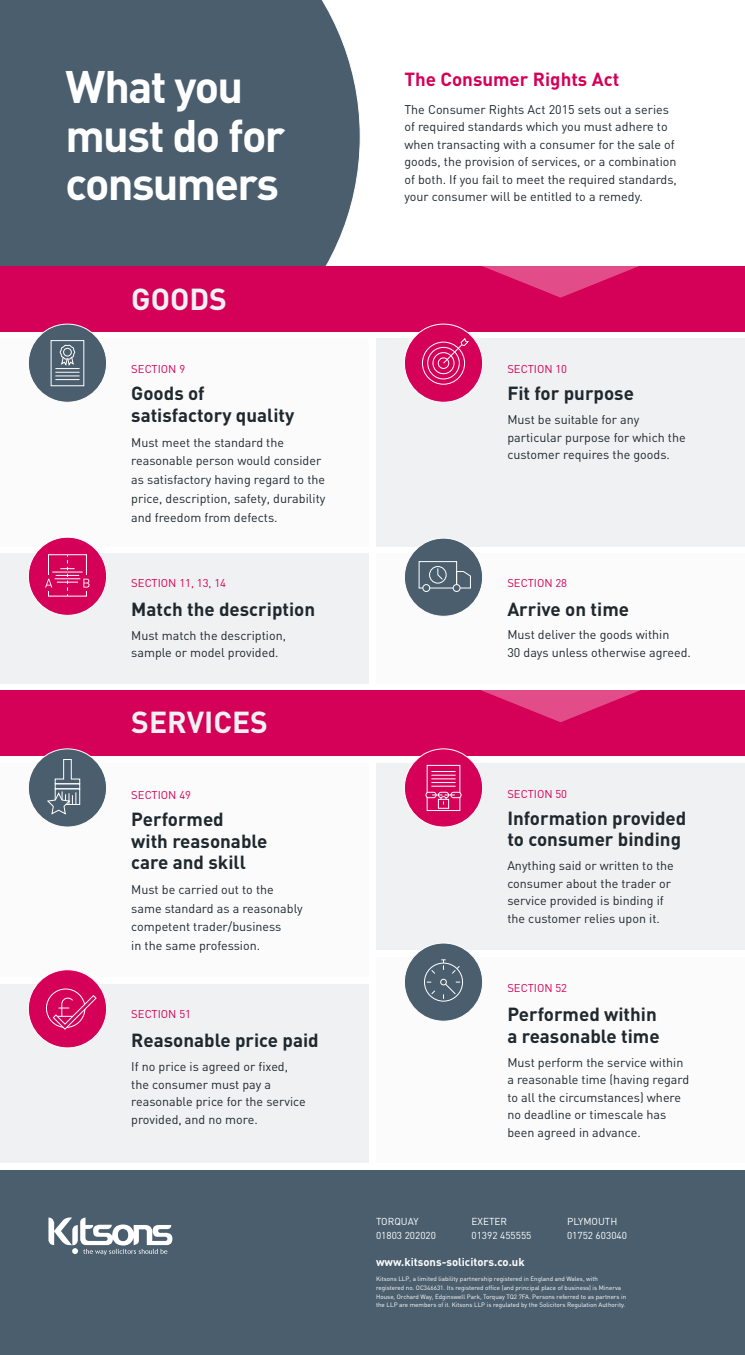
<style>
.page{position:relative;width:745px;height:1355px;background:#fff}
.page>*{position:absolute;margin:0;border:0;box-sizing:border-box;transform-origin:0 0}
.t1{font:700 45px/48.8px "DIN";letter-spacing:-.04em;color:#fff}
.t2{font:700 30px "DIN";color:#f0f1f2}
.t3{font:700 18.75px/21.2px "DIN";color:#1f282e}
.t4{font:700 18.75px "DIN";color:#d50058}
.t5{font:12.5px/17.5px "DIN";color:#1f282e}
.t6{font:11.25px "DIN";color:#d50058}
.t7{font:700 11.25px "DIN";color:#fff}
.t8{font:10px/13.8px "DIN";color:#fff}
.t9{font:6.25px/8.8px "DIN";color:#fff}
</style>
<div class="page">
<div style="left:0;top:763px;width:369px;height:213px;background:#fbfbfb"></div>
<div style="left:0;top:1170px;width:744px;height:184px;background:#4a5e6e"></div>
<div style="left:0;top:0;width:360px;height:266px;background:#4a5e6e"></div>
<div style="left:0;top:266px;width:744px;height:65px;background:#d50058"></div>
<svg style="left:482px;top:266px;width:157px;height:32px"></svg>
<div style="left:0;top:690px;width:744px;height:65px;background:#d50058"></div>
<svg style="left:481px;top:690px;width:160px;height:32px"></svg>
<div style="left:376px;top:338px;width:368px;height:208px;background:#f0f1f2"></div>
<div style="left:376px;top:763px;width:368px;height:186px;background:#f0f1f2"></div>
<div style="left:376px;top:552px;width:368px;height:131px;background:#fbfbfb"></div>
<div style="left:0;top:552px;width:369px;height:131px;background:#f0f1f2"></div>
<div style="left:0;top:984px;width:369px;height:178px;background:#f0f1f2"></div>
<div style="left:0;top:338px;width:369px;height:208px;background:#fbfbfb"></div>
<div style="left:376px;top:957px;width:368px;height:205px;background:#fbfbfb"></div>
<div style="left:28px;top:324px;width:78px;height:78px;background:#4a5e6e;border-radius:50%"></div>
<div style="left:28px;top:324px;width:79px;height:78px;border:1px solid #fff;border-radius:50%"></div>
<div style="left:404px;top:324px;width:78px;height:78px;background:#d50058;border-radius:50%"></div>
<div style="left:404px;top:324px;width:78px;height:78px;border:1px solid #fff;border-radius:50%"></div>
<div style="left:28px;top:537px;width:78px;height:78px;background:#d50058;border-radius:50%"></div>
<div style="left:28px;top:537px;width:79px;height:78px;border:1px solid #fff;border-radius:50%"></div>
<div style="left:404px;top:538px;width:78px;height:78px;background:#4a5e6e;border-radius:50%"></div>
<div style="left:404px;top:538px;width:78px;height:78px;border:1px solid #fff;border-radius:50%"></div>
<div style="left:28px;top:749px;width:78px;height:78px;background:#4a5e6e;border-radius:50%"></div>
<div style="left:28px;top:748px;width:79px;height:79px;border:1px solid #fff;border-radius:50%"></div>
<div style="left:55px;top:788px;width:25px;height:16px;border:1px solid #fff"></div>
<svg style="left:54px;top:759px;width:26px;height:25px"></svg>
<svg style="left:47px;top:791px;width:29px;height:24px"></svg>
<div style="left:404px;top:749px;width:78px;height:78px;background:#d50058;border-radius:50%"></div>
<div style="left:404px;top:748px;width:78px;height:79px;border:1px solid #fff;border-radius:50%"></div>
<svg style="left:426px;top:765px;width:34px;height:46px"></svg>
<svg style="left:431px;top:771px;width:24px;height:15px"></svg>
<div style="left:425px;top:792px;width:11px;height:5px;background:#d50058;border-radius:3px"></div>
<div style="left:425px;top:792px;width:11px;height:6px;border:1px solid #fff;border-radius:3px"></div>
<div style="left:438px;top:792px;width:10px;height:6px;border:1px solid #fff;border-radius:3px"></div>
<div style="left:450px;top:792px;width:11px;height:6px;border:1px solid #fff;border-radius:3px"></div>
<div style="left:437px;top:799px;width:11px;height:9px;background:#d50058"></div>
<svg style="left:432px;top:794px;width:22px;height:10px"></svg>
<div style="left:404px;top:943px;width:78px;height:78px;background:#4a5e6e;border-radius:50%"></div>
<div style="left:404px;top:942px;width:78px;height:79px;border:1px solid #fff;border-radius:50%"></div>
<div style="left:424px;top:962px;width:38px;height:39px;border:1px solid #fff;border-radius:50%"></div>
<svg style="left:426px;top:959px;width:34px;height:39px"></svg>
<div style="left:440px;top:978px;width:6px;height:7px;border:1px solid #fff;border-radius:50%"></div>
<div style="left:51px;top:340px;width:33px;height:46px;border:1px solid #fff"></div>
<svg style="left:55px;top:344px;width:24px;height:36px"></svg>
<div style="left:64px;top:348px;width:7px;height:8px;background:#4a5e6e;border-radius:50%"></div>
<div style="left:63px;top:348px;width:9px;height:8px;border:1px solid #fff;border-radius:50%"></div>
<div style="left:422px;top:342px;width:42px;height:42px;border:1px solid #fff;border-radius:50%"></div>
<div style="left:437px;top:357px;width:12px;height:12px;border:1px solid #fff;border-radius:50%"></div>
<div style="left:432px;top:352px;width:22px;height:22px;border:1px solid #fff;border-radius:50%"></div>
<div style="left:427px;top:347px;width:32px;height:32px;border:1px solid #fff;border-radius:50%"></div>
<svg style="left:442px;top:338px;width:27px;height:26px"></svg>
<div style="left:418px;top:561px;width:38px;height:27px;border:1px solid #fff"></div>
<svg style="left:455px;top:571px;width:16px;height:18px"></svg>
<div style="left:422px;top:584px;width:7px;height:7px;background:#4a5e6e;border-radius:50%"></div>
<div style="left:422px;top:584px;width:8px;height:8px;border:1px solid #fff;border-radius:50%"></div>
<div style="left:453px;top:584px;width:7px;height:7px;background:#4a5e6e;border-radius:50%"></div>
<div style="left:452px;top:584px;width:8px;height:8px;border:1px solid #fff;border-radius:50%"></div>
<svg style="left:437px;top:567px;width:6px;height:13px"></svg>
<div style="left:429px;top:566px;width:17px;height:17px;border:1px solid #fff;border-radius:50%"></div>
<svg style="left:45px;top:554px;width:44px;height:42px"></svg>
<svg style="left:48px;top:1217px;width:124px;height:38px"></svg>
<div style="left:28px;top:969px;width:78px;height:78px;background:#d50058;border-radius:50%"></div>
<div style="left:28px;top:969px;width:79px;height:79px;border:1px solid #fff;border-radius:50%"></div>
<svg style="left:46px;top:989px;width:39px;height:38px"></svg>
<div style="left:46px;top:988px;width:39px;height:39px;border:1px solid #fff;border-radius:50%"></div>
<svg style="left:52px;top:994px;width:45px;height:36px"></svg>
<h1 class="t1" style="left:65px;top:60px;width:221px">What you must do for consumers</h1>
<h2 class="t2" style="left:131px;top:279px;width:97px">GOODS</h2>
<p class="t6" style="left:131px;top:362px;width:55px">SECTION 9</p>
<h3 class="t3" style="left:131px;top:382px;width:164px">Goods of satisfactory quality</h3>
<p class="t5" style="left:131px;top:432px;width:195px;line-height:18.8px">Must meet the standard the reasonable person would consider as satisfactory having regard to the price, description, safety, durability and freedom from defects.</p>
<p class="t6" style="left:131px;top:576px;width:96px">SECTION 11, 13, 14</p>
<h3 class="t3" style="left:131px;top:597px;width:185px">Match the description</h3>
<p class="t5" style="left:131px;top:626px;width:156px">Must match the description, sample or model provided.</p>
<h2 class="t2" style="left:131px;top:702px;width:138px">SERVICES</h2>
<p class="t6" style="left:131px;top:787px;width:61px">SECTION 49</p>
<h3 class="t3" style="left:131px;top:808px;width:137px">Performed<br>with reasonable care and skill</h3>
<p class="t5" style="left:131px;top:879px;width:173px;line-height:18.8px">Must be carried out to the same standard as a reasonably competent trader/business<br>in the same profession.</p>
<p class="t6" style="left:131px;top:1007px;width:61px">SECTION 51</p>
<h3 class="t3" style="left:131px;top:1029px;width:189px">Reasonable price paid</h3>
<p class="t5" style="left:131px;top:1057px;width:176px">If no price is agreed or fixed, the consumer must pay a reasonable price for the service provided, and no more.</p>
<h3 class="t4" style="left:404px;top:67px;width:216px">The Consumer Rights Act</h3>
<p class="t5" style="left:404px;top:100px;width:274px">The Consumer Rights Act 2015 sets out a series of required standards which you must adhere to when transacting with a consumer for the sale of goods, the provision of services, or a combination of both. If you fail to meet the required standards, your consumer will be entitled to a remedy.</p>
<p class="t6" style="left:507px;top:362px;width:61px">SECTION 10</p>
<h3 class="t3" style="left:507px;top:382px;width:128px">Fit for purpose</h3>
<p class="t5" style="left:507px;top:410px;width:180px">Must be suitable for any particular purpose for which the customer requires the goods.</p>
<p class="t6" style="left:507px;top:575px;width:61px">SECTION 28</p>
<h3 class="t3" style="left:507px;top:597px;width:123px">Arrive on time</h3>
<p class="t5" style="left:507px;top:626px;width:185px">Must deliver the goods within<br>30 days unless otherwise agreed.</p>
<p class="t6" style="left:507px;top:786px;width:61px">SECTION 50</p>
<h3 class="t3" style="left:507px;top:807px;width:180px">Information provided to consumer binding</h3>
<p class="t5" style="left:507px;top:856px;width:168px">Anything said or written to the consumer about the trader or service provided is binding if the customer relies upon it.</p>
<p class="t8" style="left:376px;top:1214px;width:61px">TORQUAY<br>01803 202020</p>
<p class="t6" style="left:507px;top:980px;width:61px">SECTION 52</p>
<h3 class="t3" style="left:507px;top:1001px;width:154px;line-height:22.5px">Performed within a reasonable time</h3>
<p class="t5" style="left:507px;top:1053px;width:183px">Must perform the service within a reasonable time (having regard to all the circumstances) where no deadline or timescale has been agreed in advance.</p>
<p class="t8" style="left:471px;top:1214px;width:61px">EXETER<br>01392 455555</p>
<p class="t8" style="left:566px;top:1214px;width:61px">PLYMOUTH<br>01752 603040</p>
<p class="t7" style="left:376px;top:1254px;width:150px">www.kitsons-solicitors.co.uk</p>
<p class="t9" style="left:376px;top:1274px;width:251px">Kitsons LLP, a limited liability partnership registered in England and Wales, with registered no. OC346631. Its registered office (and principal place of business) is Minerva House, Orchard Way, Edginswell Park, Torquay TQ2 7FA. Persons referred to as partners in the LLP are members of it. Kitsons LLP is regulated by the Solicitors Regulation Authority.</p>
</div>
